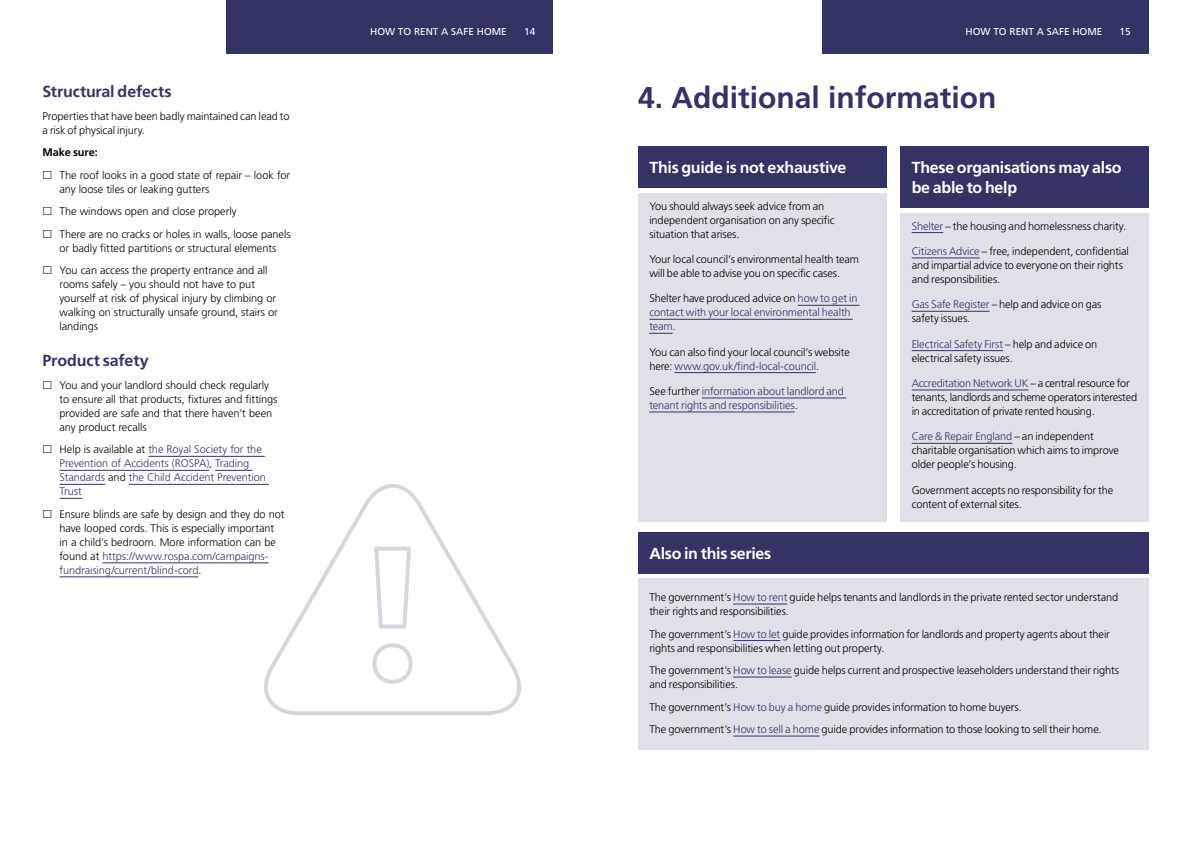
<style>
.page{position:relative;width:1191px;height:842px;background:#fff}
.page>*{position:absolute;margin:0;border:0;box-sizing:border-box;transform-origin:0 0}
.t1{font:700 30px "Frutiger LT Std";color:#336}
.t2{font:700 16px/20px "Frutiger LT Std";letter-spacing:-.02em;color:#fff}
.t3{font:700 16px "Frutiger LT Std";letter-spacing:-.01em;color:#336}
.t4{font:300 11px/14px "Frutiger LT Std";letter-spacing:-.01em;color:#000}
.t5{font:300 11px/14px "Frutiger LT Std";letter-spacing:-.01em;color:#336}
.t6{font:700 11px "Frutiger LT Std";letter-spacing:-.005em;color:#000}
.t7{font:10px "Frutiger LT Std";color:#fff}
.s1{color:#000}
.s2{color:#336}
</style>
<div class="page">
<div style="left:227px;top:0;width:326px;height:54px;background:#336"></div>
<hr style="left:148px;top:456px;width:117px;height:1px;background:#336">
<hr style="left:60px;top:470px;width:149px;height:1px;background:#336">
<hr style="left:215px;top:470px;width:37px;height:1px;background:#336">
<hr style="left:60px;top:484px;width:45px;height:1px;background:#336">
<hr style="left:129px;top:484px;width:140px;height:1px;background:#336">
<svg style="left:60px;top:498px;width:22px;height:1px"></svg>
<hr style="left:102px;top:563px;width:166px;height:1px;background:#336">
<hr style="left:60px;top:577px;width:138px;height:1px;background:#336">
<svg style="left:252px;top:483px;width:269px;height:233px"></svg>
<div style="left:822px;top:0;width:326px;height:54px;background:#336"></div>
<div style="left:638px;top:147px;width:248px;height:41px;background:#336"></div>
<div style="left:638px;top:193px;width:248px;height:59px;background:#e0e0e8"></div>
<div style="left:638px;top:246px;width:248px;height:45px;background:#e0e0e8"></div>
<div style="left:638px;top:285px;width:248px;height:59px;background:#e0e0e8"></div>
<hr style="left:797px;top:305px;width:62px;height:1px;background:#336">
<hr style="left:649px;top:319px;width:203px;height:1px;background:#336">
<svg style="left:649px;top:333px;width:23px;height:1px"></svg>
<div style="left:638px;top:339px;width:248px;height:45px;background:#e0e0e8"></div>
<hr style="left:674px;top:372px;width:142px;height:1px;background:#336">
<div style="left:638px;top:378px;width:248px;height:144px;background:#e0e0e8"></div>
<hr style="left:702px;top:398px;width:144px;height:1px;background:#336">
<hr style="left:649px;top:412px;width:145px;height:1px;background:#336">
<div style="left:900px;top:147px;width:248px;height:61px;background:#336"></div>
<div style="left:900px;top:213px;width:248px;height:31px;background:#e0e0e8"></div>
<hr style="left:911px;top:232px;width:32px;height:1px;background:#336">
<div style="left:900px;top:238px;width:248px;height:59px;background:#e0e0e8"></div>
<hr style="left:911px;top:258px;width:68px;height:1px;background:#336">
<div style="left:900px;top:291px;width:248px;height:45px;background:#e0e0e8"></div>
<hr style="left:911px;top:311px;width:78px;height:1px;background:#336">
<div style="left:900px;top:331px;width:248px;height:45px;background:#e0e0e8"></div>
<hr style="left:911px;top:350px;width:92px;height:1px;background:#336">
<div style="left:900px;top:370px;width:248px;height:59px;background:#e0e0e8"></div>
<hr style="left:911px;top:390px;width:117px;height:1px;background:#336">
<div style="left:900px;top:424px;width:248px;height:58px;background:#e0e0e8"></div>
<hr style="left:911px;top:443px;width:101px;height:1px;background:#336">
<div style="left:900px;top:477px;width:248px;height:45px;background:#e0e0e8"></div>
<div style="left:638px;top:533px;width:510px;height:41px;background:#336"></div>
<div style="left:638px;top:579px;width:510px;height:53px;background:#e0e0e8"></div>
<hr style="left:733px;top:604px;width:54px;height:1px;background:#336">
<div style="left:638px;top:615px;width:510px;height:53px;background:#e0e0e8"></div>
<hr style="left:733px;top:640px;width:47px;height:1px;background:#336">
<div style="left:638px;top:652px;width:510px;height:53px;background:#e0e0e8"></div>
<hr style="left:733px;top:677px;width:58px;height:1px;background:#336">
<div style="left:638px;top:688px;width:510px;height:39px;background:#e0e0e8"></div>
<div style="left:638px;top:711px;width:510px;height:39px;background:#e0e0e8"></div>
<hr style="left:733px;top:736px;width:86px;height:1px;background:#336">
<h2 class="t3" style="left:43px;top:82px;width:130px">Structural defects</h2>
<p class="t4" style="left:43px;top:109px;width:248px">Properties that have been badly maintained can lead to a risk of physical injury.</p>
<p class="t6" style="left:43px;top:146px;width:57px">Make sure:</p>
<p class="t4" style="left:60px;top:168px;width:232px">The roof looks in a good state of repair – look for any loose tiles or leaking gutters</p>
<p class="t4" style="left:60px;top:200px;width:233px;line-height:22.5px">The windows open and close properly<br>There are no cracks or holes in walls, loose panels</p>
<p class="t4" style="left:60px;top:237px;width:218px;line-height:22.5px">or badly fitted partitions or structural elements<br>You can access the property entrance and all</p>
<p class="t4" style="left:60px;top:277px;width:220px">rooms safely – you should not have to put yourself at risk of physical injury by climbing or walking on structurally unsafe ground, stairs or landings</p>
<h2 class="t3" style="left:43px;top:351px;width:108px">Product safety</h2>
<p class="t4" style="left:60px;top:378px;width:219px">You and your landlord should check regularly to ensure all that products, fixtures and fittings provided are safe and that there haven’t been any product recalls</p>
<p class="t5" style="left:60px;top:443px;width:208px"><span class="s1">Help is available at</span> the Royal Society for the Prevention of Accidents (ROSPA)<span class="s1">,</span> Trading Standards <span class="s1">and</span> the Child Accident Prevention Trust</p>
<p class="t4" style="left:60px;top:507px;width:226px">Ensure blinds are safe by design and they do not have looped cords. This is especially important in a child’s bedroom. More information can be found at <span class="s2">https://www.rospa.com/campaigns&shy;fundraising/current/blind-cord</span>.</p>
<p class="t7" style="left:370px;top:26px;width:138px">HOW TO RENT A SAFE HOME</p>
<p class="t7" style="left:524px;top:26px;width:13px">14</p>
<p class="t7" style="left:965px;top:26px;width:138px">HOW TO RENT A SAFE HOME</p>
<p class="t7" style="left:1119px;top:26px;width:13px">15</p>
<h1 class="t1" style="left:638px;top:79px;width:360px">4. Additional information</h1>
<h2 class="t2" style="left:649px;top:157px;width:198px">This guide is not exhaustive</h2>
<p class="t4" style="left:649px;top:199px;width:187px">You should always seek advice from an independent organisation on any specific situation that arises.</p>
<p class="t4" style="left:649px;top:252px;width:211px">Your local council’s environmental health team will be able to advise you on specific cases.</p>
<p class="t5" style="left:649px;top:292px;width:210px"><span class="s1">Shelter have produced advice on</span> how to get in contact with your local environmental health team<span class="s1">.</span></p>
<p class="t4" style="left:649px;top:345px;width:202px">You can also find your local council’s website here: <span class="s2">www.gov.uk/find-local-council</span>.</p>
<p class="t5" style="left:649px;top:384px;width:196px"><span class="s1">See further</span> information about landlord and tenant rights and responsibilities<span class="s1">.</span></p>
<h2 class="t2" style="left:911px;top:157px;width:211px">These organisations may also be able to help</h2>
<p class="t4" style="left:911px;top:219px;width:216px"><span class="s2">Shelter</span> – the housing and homelessness charity.</p>
<p class="t4" style="left:911px;top:244px;width:219px"><span class="s2">Citizens Advice</span> – free, independent, confidential and impartial advice to everyone on their rights and responsibilities.</p>
<p class="t4" style="left:911px;top:298px;width:191px"><span class="s2">Gas Safe Register</span> – help and advice on gas safety issues.</p>
<p class="t4" style="left:911px;top:337px;width:187px"><span class="s2">Electrical Safety First</span> – help and advice on electrical safety issues.</p>
<p class="t4" style="left:911px;top:376px;width:227px"><span class="s2">Accreditation Network UK</span> – a central resource for tenants, landlords and scheme operators interested in accreditation of private rented housing.</p>
<p class="t4" style="left:911px;top:430px;width:209px"><span class="s2">Care &amp; Repair England</span> – an independent charitable organisation which aims to improve older people’s housing.</p>
<p class="t4" style="left:911px;top:483px;width:203px">Government accepts no responsibility for the content of external sites.</p>
<h2 class="t2" style="left:649px;top:543px;width:124px">Also in this series</h2>
<p class="t4" style="left:649px;top:590px;width:470px">The government’s <span class="s2">How to rent</span> guide helps tenants and landlords in the private rented sector understand their rights and responsibilities.</p>
<p class="t4" style="left:649px;top:627px;width:462px">The government’s <span class="s2">How to let</span> guide provides information for landlords and property agents about their rights and responsibilities when letting out property.</p>
<p class="t4" style="left:649px;top:663px;width:471px">The government’s <span class="s2">How to lease</span> guide helps current and prospective leaseholders understand their rights and responsibilities.</p>
<p class="t4" style="left:649px;top:696px;width:454px;line-height:22.5px">The government’s <span class="s2">How to buy a home</span> guide provides information to home buyers.<br>The government’s <span class="s2">How to sell a home</span> guide provides information to those looking to sell their home.</p>
</div>
